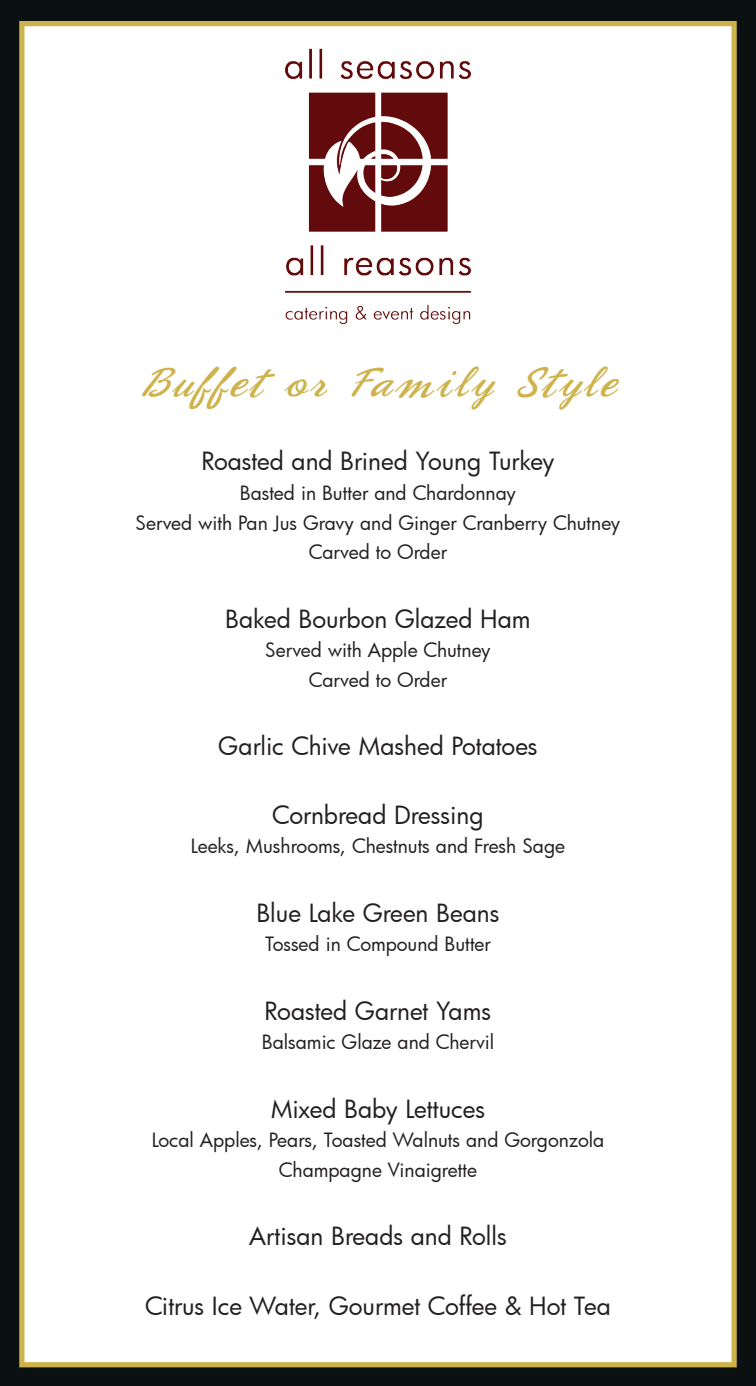
<style>
.page{position:relative;width:756px;height:1386px;background:#0b1111}
.page>*{position:absolute;margin:0;border:0;box-sizing:border-box;transform-origin:0 0}
.t1{font:43.75px "Phoenix Script FLF";letter-spacing:.08em;color:#ceb34c}
.t2{font:24.5px "Futura";color:#231f20}
.t3{font:19.25px/29.8px "Futura";color:#231f20;text-align:center}
</style>
<div class="page">
<div style="left:19px;top:21px;width:718px;height:1346px;background:#fff;border:5px solid #ceb34c"></div>
<img style="left:248px;top:21px;width:263px;height:304px">
<p class="t1" style="left:140px;top:360px;width:478px">Buffet or Family Style</p>
<p class="t2" style="left:201px;top:445px;width:355px">Roasted and Brined Young Turkey</p>
<p class="t3" style="left:136px;top:478px;width:486px">Basted in Butter and Chardonnay<br>Served with Pan Jus Gravy and Ginger Cranberry Chutney<br>Carved to Order</p>
<p class="t2" style="left:225px;top:602px;width:307px">Baked Bourbon Glazed Ham</p>
<p class="t3" style="left:265px;top:635px;width:227px">Served with Apple Chutney</p>
<p class="t3" style="left:309px;top:665px;width:140px">Carved to Order</p>
<p class="t2" style="left:218px;top:730px;width:321px">Garlic Chive Mashed Potatoes</p>
<p class="t2" style="left:272px;top:798px;width:213px">Cornbread Dressing</p>
<p class="t3" style="left:191px;top:831px;width:376px">Leeks, Mushrooms, Chestnuts and Fresh Sage</p>
<p class="t2" style="left:256px;top:896px;width:245px">Blue Lake Green Beans</p>
<p class="t3" style="left:265px;top:929px;width:227px">Tossed in Compound Butter</p>
<p class="t2" style="left:265px;top:994px;width:228px">Roasted Garnet Yams</p>
<p class="t3" style="left:262px;top:1027px;width:234px">Balsamic Glaze and Chervil</p>
<p class="t2" style="left:271px;top:1092px;width:216px">Mixed Baby Lettuces</p>
<p class="t3" style="left:152px;top:1125px;width:454px">Local Apples, Pears, Toasted Walnuts and Gorgonzola</p>
<p class="t3" style="left:279px;top:1155px;width:200px">Champagne Vinaigrette</p>
<p class="t2" style="left:249px;top:1220px;width:259px">Artisan Breads and Rolls</p>
<p class="t2" style="left:145px;top:1290px;width:467px">Citrus Ice Water, Gourmet Coffee &amp; Hot Tea</p>
</div>
